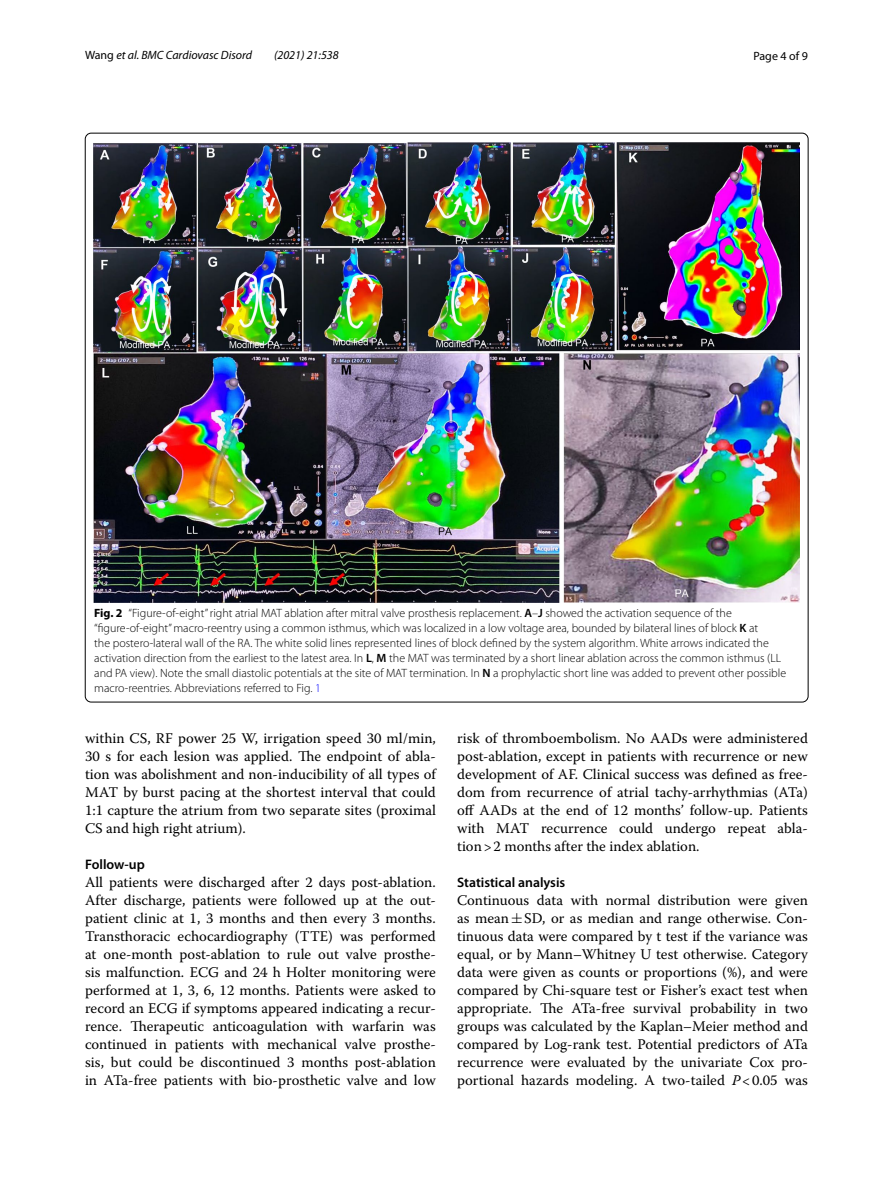
<style>
.page{position:relative;width:893px;height:1187px;background:#fff}
.page>*{position:absolute;margin:0;border:0;box-sizing:border-box;transform-origin:0 0}
.t1{font:14.7px/18px "Warnock Pro";color:#000;text-align:justify}
.t2{font:600 13.8px "Myriad Pro";color:#000}
.t3{font:300 12px/15px "Myriad Pro";color:#000}
.t4{font:italic 12px "Myriad Pro";color:#000}
.t5{font:12px "Myriad Pro";color:#000}
.s1{font-style:normal}
.s2{font-weight:700}
.s3{font-weight:600}
.s4{color:#00f}
.s5{font-family:"MTSY"}
.s6{font-style:italic}
</style>
<div class="page">
<img style="left:94px;top:142px;width:706px;height:460px">
<p class="t4" style="left:85px;top:48px;width:169px"><span class="s1">Wang</span> et al. BMC Cardiovasc Disord</p>
<p class="t4" style="left:274px;top:48px;width:66px">(2021) 21:538</p>
<p class="t5" style="left:753px;top:48px;width:56px">Page 4 of 9</p>
<p class="t3" style="left:94px;top:606px;width:693px"><span class="s2">Fig. 2</span> “Figure-of-eight” right atrial MAT ablation after mitral valve prosthesis replacement. <span class="s3">A</span>–<span class="s3">J</span> showed the activation sequence of the “figure-of-eight” macro-reentry using a common isthmus, which was localized in a low voltage area, bounded by bilateral lines of block <span class="s3">K</span> at<br>the postero-lateral wall of the RA. The white solid lines represented lines of block defined by the system algorithm. White arrows indicated the activation direction from the earliest to the latest area. In <span class="s3">L</span>, <span class="s3">M</span> the MAT was terminated by a short linear ablation across the common isthmus (LL and PA view). Note the small diastolic potentials at the site of MAT termination. In <span class="s3">N</span> a prophylactic short line was added to prevent other possible macro-reentries. Abbreviations referred to Fig. <span class="s4">1</span></p>
<p class="t1" style="left:85px;top:729px;width:352px">within CS, RF power 25 W, irrigation speed 30 ml/min, 30 s for each lesion was applied. The endpoint of abla&shy;tion was abolishment and non-inducibility of all types of MAT by burst pacing at the shortest interval that could 1:1 capture the atrium from two separate sites (proximal CS and high right atrium).</p>
<p class="t2" style="left:85px;top:855px;width:61px">Follow‑up</p>
<p class="t1" style="left:85px;top:873px;width:352px">All patients were discharged after 2 days post-ablation.<br>After discharge, patients were followed up at the out&shy;patient clinic at 1, 3 months and then every 3 months.<br>Transthoracic echocardiography (TTE) was performed at one-month post-ablation to rule out valve prosthe&shy;sis malfunction. ECG and 24 h Holter monitoring were performed at 1, 3, 6, 12 months. Patients were asked to record an ECG if symptoms appeared indicating a recur&shy;rence. Therapeutic anticoagulation with warfarin was continued in patients with mechanical valve prosthe&shy;sis, but could be discontinued 3 months post-ablation in ATa-free patients with bio-prosthetic valve and low</p>
<p class="t1" style="left:457px;top:729px;width:352px">risk of thromboembolism. No AADs were administered post-ablation, except in patients with recurrence or new development of AF. Clinical success was defined as free&shy;dom from recurrence of atrial tachy-arrhythmias (ATa) off AADs at the end of 12 months’ follow-up. Patients with MAT recurrence could undergo repeat abla&shy;tion&gt;2 months after the index ablation.</p>
<p class="t2" style="left:457px;top:873px;width:110px">Statistical analysis</p>
<p class="t1" style="left:457px;top:891px;width:352px">Continuous data with normal distribution were given as mean<span class="s5">±</span>SD, or as median and range otherwise. Con&shy;tinuous data were compared by t test if the variance was equal, or by Mann–Whitney U test otherwise. Category data were given as counts or proportions (%), and were compared by Chi-square test or Fisher’s exact test when appropriate. The ATa-free survival probability in two groups was calculated by the Kaplan–Meier method and compared by Log-rank test. Potential predictors of ATa recurrence were evaluated by the univariate Cox pro&shy;portional hazards modeling. A two-tailed <span class="s6">P</span>&lt;0.05 was</p>
</div>
